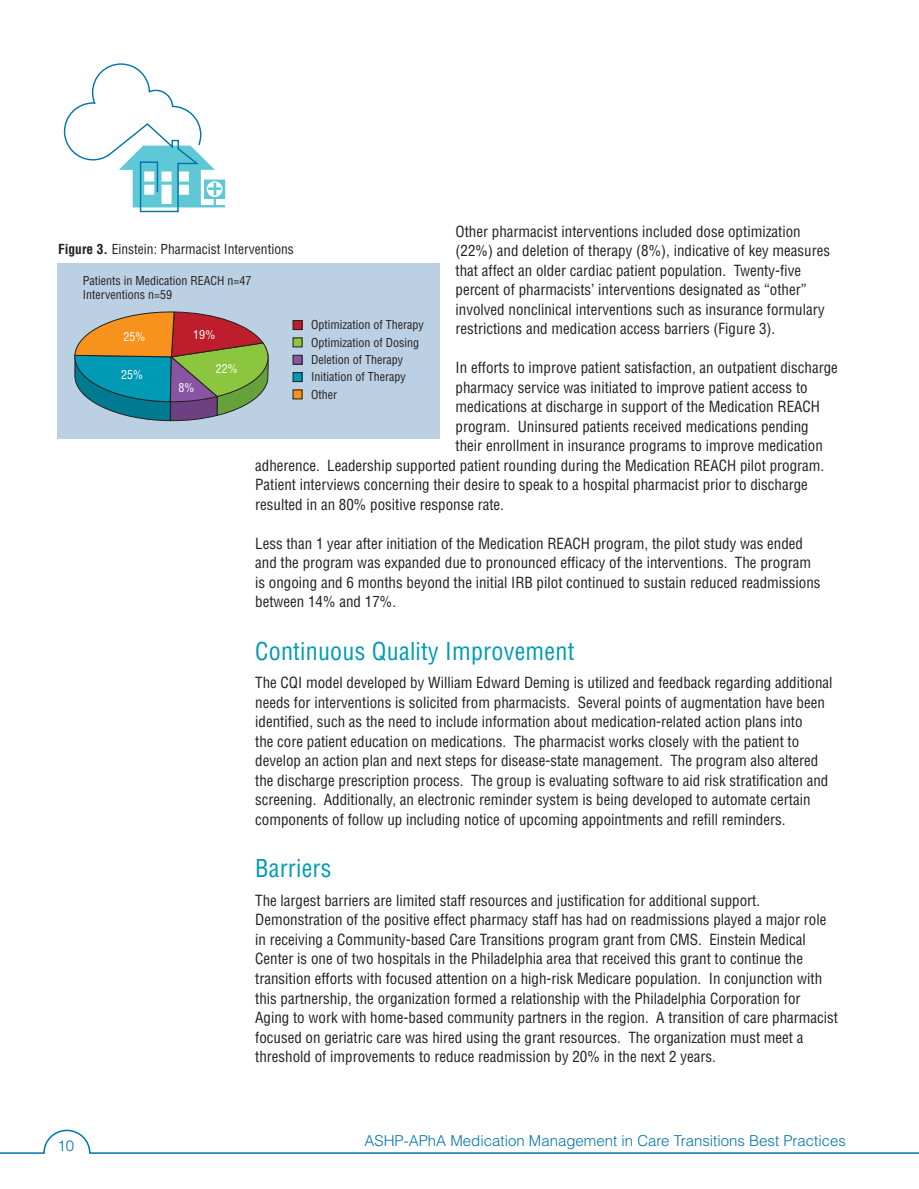
<style>
.page{position:relative;width:919px;height:1189px;background:#fff}
.page>*{position:absolute;margin:0;border:0;box-sizing:border-box;transform-origin:0 0}
.t1{font:condensed 24px "Helvetica";letter-spacing:.01em;color:#009ab5}
.t2{font:condensed 15px/19.5px "Helvetica LT Std";color:#231f20}
.t3{font:300 15px "Helvetica LT Std";color:#0073ac}
.t4{font:condensed 13.5px "Helvetica LT Std";color:#231f20}
.t5{font:condensed 12px/17.4px "Helvetica LT Std";color:#231f20}
.t6{font:condensed 12px "Helvetica LT Std";color:#fff}
.s1{font-weight:700}
</style>
<div class="page">
<hr style="left:89px;top:1152px;width:829px;height:1px;background:#0073ac">
<hr style="left:0;top:1152px;width:45px;height:1px;background:#0073ac">
<svg style="left:42px;top:1129px;width:49px;height:25px"></svg>
<svg style="left:64px;top:63px;width:161px;height:149px"></svg>
<div style="left:57px;top:263px;width:383px;height:175px;background:#bbd1e3"></div>
<svg style="left:74px;top:311px;width:195px;height:110px"></svg>
<div style="left:293px;top:320px;width:9px;height:9px;background:#be1d2c"></div>
<div style="left:292px;top:320px;width:10px;height:10px;border:1px solid #231f20"></div>
<div style="left:293px;top:338px;width:9px;height:9px;background:#8bc63e"></div>
<div style="left:293px;top:355px;width:9px;height:9px;background:#8855a2"></div>
<div style="left:292px;top:355px;width:10px;height:9px;border:1px solid #231f20"></div>
<div style="left:293px;top:372px;width:9px;height:9px;background:#009ab5"></div>
<div style="left:292px;top:372px;width:10px;height:10px;border:1px solid #231f20"></div>
<div style="left:293px;top:390px;width:9px;height:9px;background:#f7931d"></div>
<p class="t2" style="left:455px;top:221px;width:376px">Other pharmacist interventions included dose optimization (22%) and deletion of therapy (8%), indicative of key measures that affect an older cardiac patient population. Twenty-five percent of pharmacists’ interventions designated as “other” involved nonclinical interventions such as insurance formulary restrictions and medication access barriers (Figure 3).</p>
<p class="t2" style="left:455px;top:358px;width:383px">In efforts to improve patient satisfaction, an outpatient discharge</p>
<p class="t2" style="left:455px;top:377px;width:353px">pharmacy service was initiated to improve patient access to</p>
<p class="t2" style="left:455px;top:397px;width:366px">medications at discharge in support of the Medication REACH</p>
<p class="t2" style="left:455px;top:416px;width:354px">program. Uninsured patients received medications pending</p>
<p class="t2" style="left:455px;top:436px;width:368px">their enrollment in insurance programs to improve medication</p>
<p class="t2" style="left:255px;top:455px;width:570px">adherence. Leadership supported patient rounding during the Medication REACH pilot program.</p>
<p class="t2" style="left:255px;top:475px;width:554px">Patient interviews concerning their desire to speak to a hospital pharmacist prior to discharge</p>
<p class="t2" style="left:255px;top:494px;width:250px">resulted in an 80% positive response rate.</p>
<p class="t2" style="left:255px;top:533px;width:566px">Less than 1 year after initiation of the Medication REACH program, the pilot study was ended and the program was expanded due to pronounced efficacy of the interventions. The program is ongoing and 6 months beyond the initial IRB pilot continued to sustain reduced readmissions between 14% and 17%.</p>
<h1 class="t1" style="left:255px;top:636px;width:320px">Continuous Quality Improvement</h1>
<p class="t2" style="left:255px;top:673px;width:578px">The CQI model developed by William Edward Deming is utilized and feedback regarding additional needs for interventions is solicited from pharmacists. Several points of augmentation have been identified, such as the need to include information about medication-related action plans into<br>the core patient education on medications. The pharmacist works closely with the patient to develop an action plan and next steps for disease-state management. The program also altered the discharge prescription process. The group is evaluating software to aid risk stratification and screening. Additionally, an electronic reminder system is being developed to automate certain components of follow up including notice of upcoming appointments and refill reminders.</p>
<h1 class="t1" style="left:255px;top:853px;width:78px">Barriers</h1>
<p class="t2" style="left:255px;top:890px;width:584px">The largest barriers are limited staff resources and justification for additional support.<br>Demonstration of the positive effect pharmacy staff has had on readmissions played a major role in receiving a Community-based Care Transitions program grant from CMS. Einstein Medical Center is one of two hospitals in the Philadelphia area that received this grant to continue the transition efforts with focused attention on a high-risk Medicare population. In conjunction with this partnership, the organization formed a relationship with the Philadelphia Corporation for Aging to work with home-based community partners in the region. A transition of care pharmacist focused on geriatric care was hired using the grant resources. The organization must meet a threshold of improvements to reduce readmission by 20% in the next 2 years.</p>
<p class="t4" style="left:58px;top:241px;width:237px"><span class="s1">Figure 3.</span> Einstein: Pharmacist Interventions</p>
<p class="t5" style="left:83px;top:273px;width:170px;line-height:14.4px">Patients in Medication REACH n=47<br>Interventions n=59</p>
<p class="t6" style="left:123px;top:329px;width:23px">25%</p>
<p class="t6" style="left:193px;top:327px;width:23px">19%</p>
<p class="t6" style="left:216px;top:361px;width:23px">22%</p>
<p class="t6" style="left:121px;top:367px;width:23px">25%</p>
<p class="t6" style="left:178px;top:380px;width:17px">8%</p>
<p class="t5" style="left:311px;top:316px;width:114px">Optimization of Therapy<br>Optimization of Dosing<br>Deletion of Therapy<br>Initiation of Therapy<br>Other</p>
<p class="t3" style="left:58px;top:1135px;width:18px">10</p>
<p class="t3" style="left:364px;top:1131px;width:483px">ASHP-APhA Medication Management in Care Transitions Best Practices</p>
</div>
